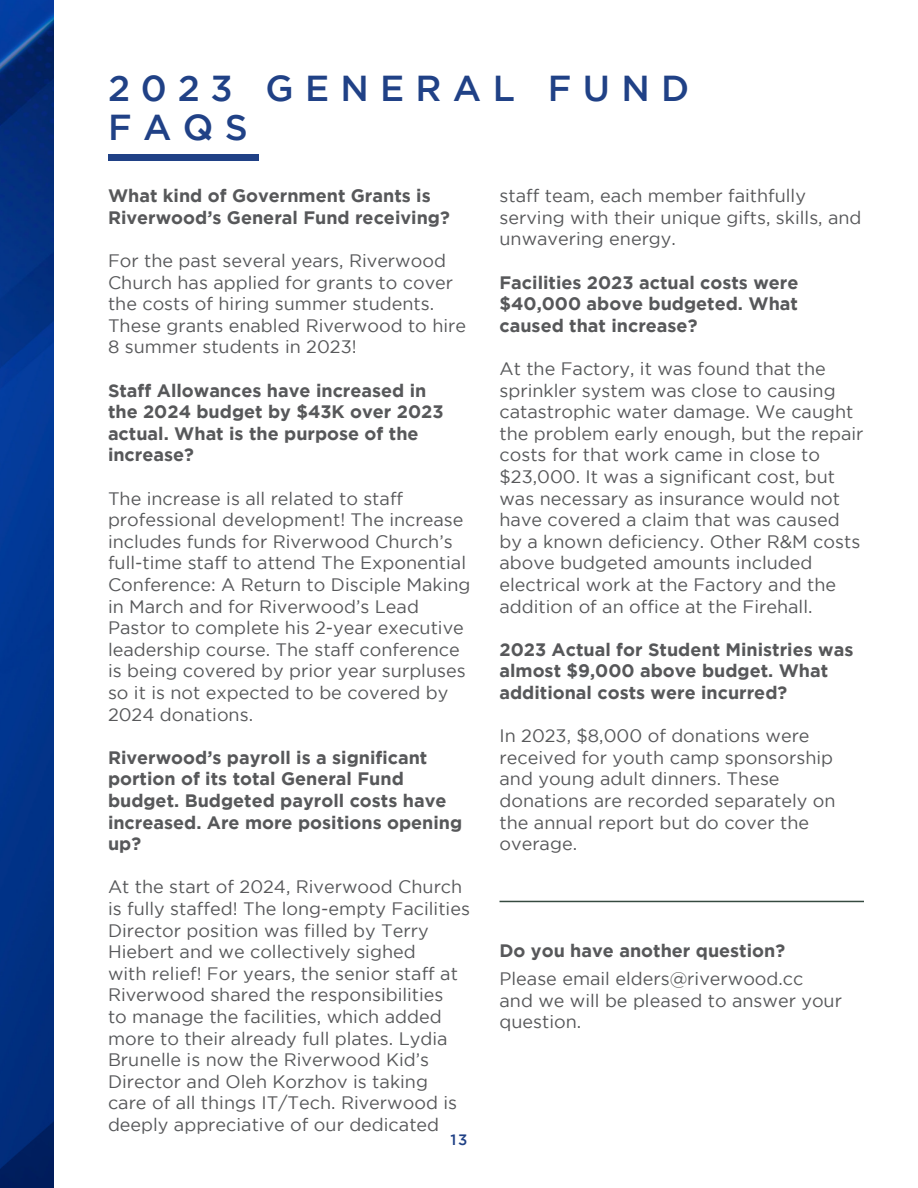
<style>
.page{position:relative;width:918px;height:1188px;background:#fff}
.page>*{position:absolute;margin:0;border:0;box-sizing:border-box;transform-origin:0 0}
.t1{font:500 36px "Gotham";letter-spacing:.315em;color:#204186}
.Body{font:18px/21.6px "Gotham";color:#57585a}
.Body-2{font:700 18px/21.6px "Gotham";color:#57585a}
.Question{font:700 18px "Gotham";color:#57585a}
.Subhead{font:500 15px "Gotham";color:#204186}
</style>
<div class="page">
<div style="left:108px;top:154px;width:150px;height:7px;background:#204186"></div>
<hr style="left:500px;top:901px;width:364px;height:1px;background:#364a40">
<img style="left:0;top:0;width:54px;height:1188px">
<p class="t1" style="left:108px;top:68px;width:583px">2023 GENERAL FUND</p>
<p class="t1" style="left:108px;top:107px;width:141px">FAQS</p>
<p class="Body-2" style="left:108px;top:185px;width:343px">What kind of Government Grants is<br>Riverwood’s General Fund receiving?</p>
<p class="Body" style="left:108px;top:249px;width:360px">For the past several years, Riverwood Church has applied for grants to cover the costs of hiring summer students.<br>These grants enabled Riverwood to hire 8 summer students in 2023!</p>
<p class="Body-2" style="left:108px;top:379px;width:337px">Staff Allowances have increased in the 2024 budget by $43K over 2023 actual. What is the purpose of the increase?</p>
<p class="Body" style="left:108px;top:487px;width:364px">The increase is all related to staff professional development! The increase includes funds for Riverwood Church’s full-time staff to attend The Exponential Conference: A Return to Disciple Making in March and for Riverwood’s Lead Pastor to complete his 2-year executive leadership course. The staff conference is being covered by prior year surpluses so it is not expected to be covered by 2024 donations.</p>
<p class="Body-2" style="left:108px;top:746px;width:356px">Riverwood’s payroll is a significant portion of its total General Fund budget. Budgeted payroll costs have increased. Are more positions opening up?</p>
<p class="Body" style="left:108px;top:876px;width:363px">At the start of 2024, Riverwood Church is fully staffed! The long-empty Facilities Director position was filled by Terry Hiebert and we collectively sighed<br>with relief! For years, the senior staff at Riverwood shared the responsibilities<br>to manage the facilities, which added more to their already full plates. Lydia Brunelle is now the Riverwood Kid’s Director and Oleh Korzhov is taking care of all things IT/Tech. Riverwood is deeply appreciative of our dedicated</p>
<p class="Subhead" style="left:450px;top:1131px;width:19px">13</p>
<p class="Body" style="left:500px;top:185px;width:364px">staff team, each member faithfully serving with their unique gifts, skills, and unwavering energy.</p>
<p class="Body-2" style="left:500px;top:271px;width:300px;text-align:justify">Facilities 2023 actual costs were $40,000 above budgeted. What caused that increase?</p>
<p class="Body" style="left:500px;top:357px;width:366px">At the Factory, it was found that the sprinkler system was close to causing catastrophic water damage. We caught the problem early enough, but the repair costs for that work came in close to $23,000. It was a significant cost, but was necessary as insurance would not have covered a claim that was caused by a known deficiency. Other R&amp;M costs above budgeted amounts included electrical work at the Factory and the addition of an office at the Firehall.</p>
<p class="Body-2" style="left:500px;top:638px;width:355px">2023 Actual for Student Ministries was almost $9,000 above budget. What additional costs were incurred?</p>
<p class="Body" style="left:500px;top:725px;width:338px">In 2023, $8,000 of donations were received for youth camp sponsorship and young adult dinners. These donations are recorded separately on the annual report but do cover the overage.</p>
<p class="Question" style="left:500px;top:940px;width:287px">Do you have another question?</p>
<p class="Body" style="left:500px;top:968px;width:344px">Please email elders@riverwood.cc<br>and we will be pleased to answer your question.</p>
</div>
